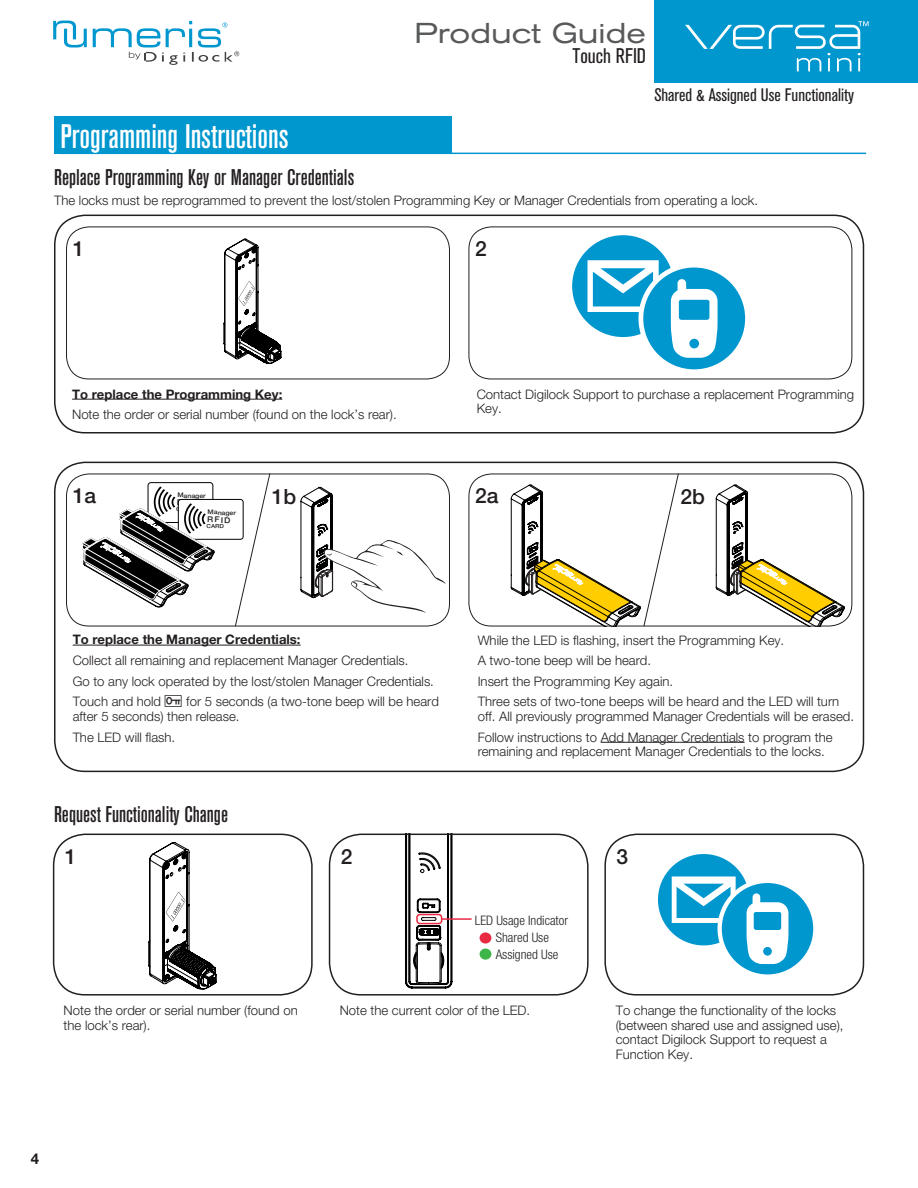
<style>
.page{position:relative;width:918px;height:1188px;background:#fff}
.page>*{position:absolute;margin:0;border:0;box-sizing:border-box;transform-origin:0 0}
.t1{font:500 condensed 33.75px "Akzidenz Grotesk BE";color:#fff}
.t2{font:expanded 28.5px "Akzidenz Grotesk BE";color:#58595b}
.t3{font:500 condensed 22.5px "Akzidenz Grotesk BE";color:#231f20}
.t4{font:500 21px "Helvetica Neue LT Std";color:#231f20}
.t5{font:condensed 21px "Akzidenz Grotesk BE";color:#231f20}
.t6{font:condensed 18px "Akzidenz Grotesk BE";color:#231f20}
.t7{font:700 15px "Helvetica Neue LT Std";color:#231f20}
.t8{font:300 13.2px/14.5px "Helvetica Neue LT Std";color:#231f20}
.t9{font:700 13.2px "Helvetica Neue LT Std";color:#231f20}
.t10{font:300 condensed 13.2px/16.8px "Helvetica Neue LT Std";color:#231f20}
.t11{font:500 7.95px "Helvetica Neue";color:#231f20;scale:1.08 1}
.t12{font:500 6.45px "Helvetica Neue";color:#231f20;scale:1.08 1}
.t13{font:6px "Century Gothic";color:#000}
.t14{font:500 5.7px "Helvetica Neue";color:#231f20;scale:1.08 1}
.t15{font:5.1px "Century Gothic";color:#000}
</style>
<div class="page">
<div style="left:654px;top:0;width:264px;height:83px;background:#0097cf"></div>
<svg style="left:53px;top:21px;width:34px;height:26px"></svg>
<svg style="left:93px;top:21px;width:146px;height:44px"></svg>
<svg style="left:685px;top:21px;width:184px;height:50px"></svg>
<div style="left:148px;top:483px;width:65px;height:40px;border:1px solid #000;border-radius:3px"></div>
<div style="left:178px;top:499px;width:65px;height:40px;border:1px solid #000;border-radius:3px"></div>
<hr style="left:186px;top:233px;width:1px;height:147px;background:#c0c0c0">
<hr style="left:186px;top:233px;width:122px;height:1px;background:#c0c0c0">
<hr style="left:495px;top:233px;width:1px;height:147px;background:#c0c0c0">
<hr style="left:186px;top:445px;width:122px;height:1px;background:#c0c0c0">
<svg style="left:224px;top:233px;width:57px;height:131px"></svg>
<svg style="left:716px;top:485px;width:129px;height:142px"></svg>
<div style="left:480px;top:932px;width:11px;height:12px;background:#e82b42;border-radius:50%"></div>
<div style="left:480px;top:949px;width:11px;height:11px;background:#3eb549;border-radius:50%"></div>
<svg style="left:301px;top:487px;width:147px;height:127px"></svg>
<div style="left:639px;top:263px;width:111px;height:111px;border:10px solid #fff;border-radius:50%"></div>
<svg style="left:572px;top:235px;width:173px;height:134px"></svg>
<div style="left:718px;top:879px;width:100px;height:100px;border:9px solid #fff;border-radius:50%"></div>
<svg style="left:658px;top:854px;width:155px;height:120px"></svg>
<svg style="left:82px;top:486px;width:133px;height:121px"></svg>
<hr style="left:104px;top:835px;width:1px;height:161px;background:#c0c0c0">
<hr style="left:468px;top:835px;width:1px;height:161px;background:#c0c0c0">
<hr style="left:104px;top:1086px;width:144px;height:1px;background:#c0c0c0">
<svg style="left:149px;top:842px;width:67px;height:147px"></svg>
<svg style="left:405px;top:837px;width:47px;height:151px"></svg>
<div style="left:416px;top:914px;width:26px;height:10px;border:2px solid #e82b42;border-radius:3px"></div>
<div style="left:55px;top:117px;width:397px;height:37px;background:#0097cf"></div>
<hr style="left:61px;top:153px;width:805px;height:1px;background:#0097cf">
<hr style="left:441px;top:918px;width:31px;height:2px;background:#e82b42">
<hr style="left:72px;top:399px;width:210px;height:1px;background:#231f20">
<hr style="left:73px;top:645px;width:228px;height:1px;background:#231f20">
<hr style="left:601px;top:742px;width:144px;height:1px;background:#231f20">
<div style="left:54px;top:215px;width:810px;height:218px;border:2px solid #231f20;border-radius:30px"></div>
<div style="left:54px;top:462px;width:810px;height:310px;border:2px solid #231f20;border-radius:30px"></div>
<div style="left:66px;top:227px;width:384px;height:152px;border:1px solid #231f20;border-radius:22px"></div>
<div style="left:66px;top:474px;width:384px;height:152px;border:1px solid #231f20;border-radius:22px"></div>
<div style="left:469px;top:227px;width:383px;height:152px;border:1px solid #231f20;border-radius:22px"></div>
<div style="left:469px;top:474px;width:383px;height:152px;border:1px solid #231f20;border-radius:22px"></div>
<svg style="left:234px;top:473px;width:37px;height:154px"></svg>
<svg style="left:511px;top:473px;width:168px;height:154px"></svg>
<div style="left:53px;top:834px;width:260px;height:162px;border:2px solid #231f20;border-radius:32px"></div>
<div style="left:329px;top:834px;width:260px;height:162px;border:2px solid #231f20;border-radius:32px"></div>
<div style="left:604px;top:834px;width:260px;height:162px;border:2px solid #231f20;border-radius:32px"></div>
<h2 class="t2" style="left:415px;top:16px;width:233px">Product Guide</h2>
<h3 class="t5" style="left:573px;top:44px;width:75px">Touch RFID</h3>
<h3 class="t6" style="left:654px;top:85px;width:201px">Shared &amp; Assigned Use Functionality</h3>
<h1 class="t1" style="left:61px;top:118px;width:229px">Programming Instructions</h1>
<h3 class="t3" style="left:54px;top:165px;width:302px">Replace Programming Key or Manager Credentials</h3>
<p class="t8" style="left:54px;top:192px;width:706px">The locks must be reprogrammed to prevent the lost/stolen Programming Key or Manager Credentials from operating a lock.</p>
<p class="t15" style="left:195px;top:183px;width:4px">4</p>
<h3 class="t4" style="left:73px;top:236px;width:13px">1</h3>
<h3 class="t4" style="left:475px;top:236px;width:13px">2</h3>
<p class="t9" style="left:72px;top:386px;width:212px">To replace the Programming Key:</p>
<p class="t8" style="left:72px;top:407px;width:326px">Note the order or serial number (found on the lock’s rear).</p>
<p class="t8" style="left:477px;top:386px;width:379px">Contact Digilock Support to purchase a replacement Programming<br>Key.</p>
<h3 class="t4" style="left:73px;top:483px;width:25px">1a</h3>
<p class="t12" style="left:178px;top:490px;width:28px;rotate:2deg">Manager</p>
<p class="t12" style="left:208px;top:507px;width:28px;rotate:2deg">Manager</p>
<p class="t11" style="left:207px;top:513px;width:23px;rotate:2deg">RFID</p>
<p class="t14" style="left:207px;top:521px;width:17px;rotate:2deg">CARD</p>
<h3 class="t4" style="left:272px;top:484px;width:26px">1b</h3>
<h3 class="t4" style="left:475px;top:483px;width:25px">2a</h3>
<h3 class="t4" style="left:680px;top:484px;width:26px">2b</h3>
<p class="t9" style="left:73px;top:632px;width:229px">To replace the Manager Credentials:</p>
<p class="t8" style="left:73px;top:650px;width:363px;line-height:20.5px">Collect all remaining and replacement Manager Credentials.<br>Go to any lock operated by the lost/stolen Manager Credentials.<br>Touch and hold</p>
<p class="t8" style="left:73px;top:694px;width:368px;text-indent:114px">for 5 seconds (a two-tone beep will be heard after 5 seconds) then release.</p>
<p class="t8" style="left:73px;top:729px;width:104px">The LED will flash.</p>
<h3 class="t3" style="left:54px;top:801px;width:176px">Request Functionality Change</h3>
<p class="t13" style="left:67px;top:814px;width:6px">D</p>
<p class="t8" style="left:478px;top:629px;width:363px;line-height:20.5px">While the LED is flashing, insert the Programming Key.<br>A two-tone beep will be heard.<br>Insert the Programming Key again.<br>Three sets of two-tone beeps will be heard and the LED will turn</p>
<p class="t8" style="left:478px;top:706px;width:378px;line-height:20.5px">off. All previously programmed Manager Credentials will be erased.<br>Follow instructions to Add Manager Credentials to program the</p>
<p class="t8" style="left:478px;top:744px;width:349px">remaining and replacement Manager Credentials to the locks.</p>
<h3 class="t4" style="left:65px;top:844px;width:13px">1</h3>
<h3 class="t4" style="left:341px;top:844px;width:13px">2</h3>
<h3 class="t4" style="left:616px;top:844px;width:13px">3</h3>
<p class="t10" style="left:496px;top:912px;width:74px;text-indent:-21px">LED Usage Indicator<br>Shared Use<br>Assigned Use</p>
<p class="t8" style="left:64px;top:1003px;width:236px">Note the order or serial number (found on the lock’s rear).</p>
<p class="t8" style="left:340px;top:1003px;width:192px">Note the current color of the LED.</p>
<p class="t8" style="left:616px;top:1003px;width:229px">To change the functionality of the locks (between shared use and assigned use), contact Digilock Support to request a<br>Function Key.</p>
<p class="t7" style="left:31px;top:1149px;width:10px">4</p>
</div>
